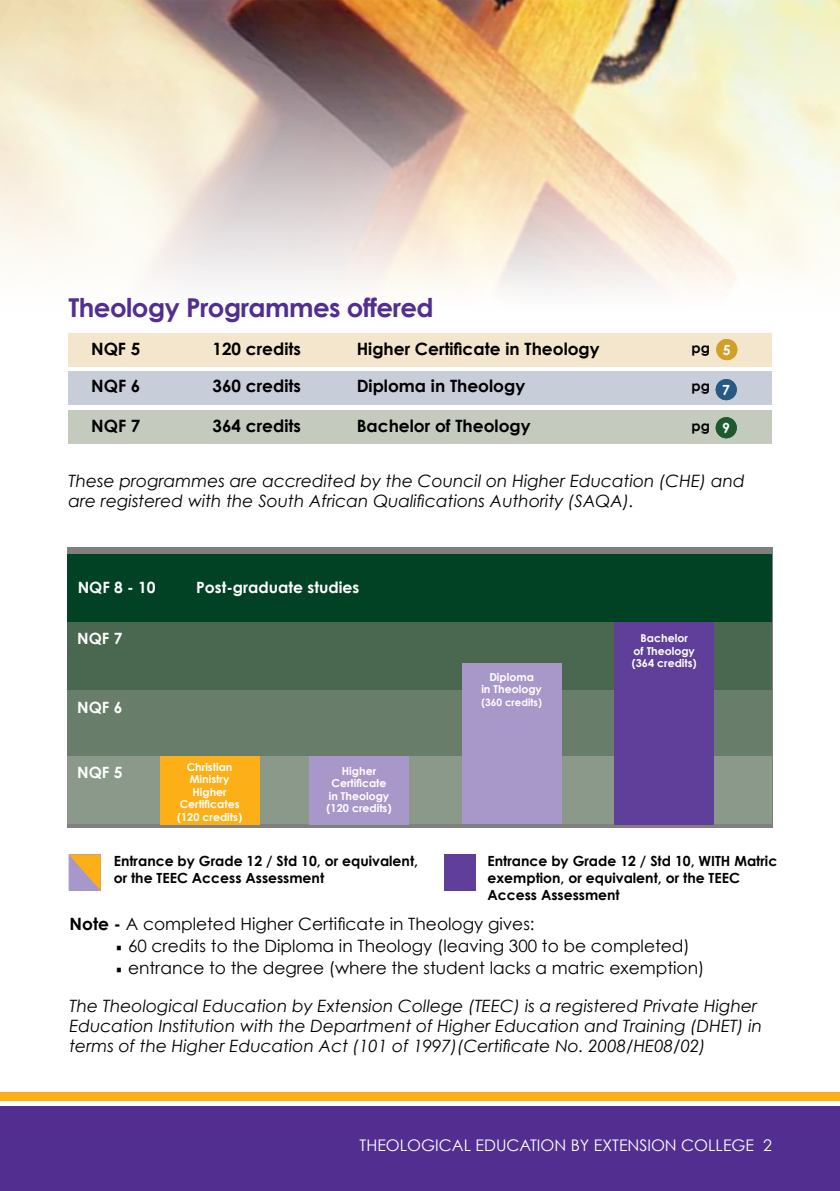
<style>
.page{position:relative;width:840px;height:1191px;background:#fff}
.page>*{position:absolute;margin:0;border:0;box-sizing:border-box;transform-origin:0 0}
.t1{font:700 26px "Century Gothic";letter-spacing:-.02em;color:#522e91}
.t2{font:italic 17px/20.4px "Century Gothic";color:#000}
.t3{font:17px "Century Gothic";color:#000}
.t4{font:700 17px "Century Gothic";color:#000}
.t5{font:16px "Century Gothic";color:#fff}
.t6{font:700 15.6px "Century Gothic";color:#fff}
.t7{font:700 14px/16.8px "Century Gothic";color:#000}
.t8{font:700 14px "Century Gothic";color:#fff}
.t9{font:700 11px/12.4px "Century Gothic";color:#fff;text-align:center}
.t10{font:700 10.2px "Century Gothic";color:#fff}
.s1{font-weight:700}
.s2{font-family:"Panefresco 400 wt";font-size:16px}
.s3{font-family:"Panefresco 400 wt";font-style:normal;font-size:16px}
.s4{font-style:normal}
</style>
<div class="page">
<div style="left:68px;top:371px;width:703px;height:34px;background:#c8cdda"></div>
<div style="left:68px;top:410px;width:703px;height:33px;background:#c4cbbe"></div>
<div style="left:68px;top:333px;width:703px;height:34px;background:#f3e6cc"></div>
<img style="left:0;top:0;width:839px;height:11px">
<img style="left:0;top:11px;width:839px;height:279px">
<div style="left:68px;top:547px;width:704px;height:281px;background:#808080"></div>
<div style="left:0;top:1091px;width:839px;height:9px;background:#fcaf17"></div>
<div style="left:0;top:1106px;width:839px;height:85px;background:#522e91"></div>
<div style="left:68px;top:756px;width:703px;height:68px;background:#8a9989"></div>
<div style="left:68px;top:688px;width:703px;height:68px;background:#687e6a"></div>
<div style="left:68px;top:621px;width:703px;height:68px;background:#4a6750"></div>
<div style="left:68px;top:554px;width:703px;height:67px;background:#014225"></div>
<svg style="left:69px;top:854px;width:31px;height:37px"></svg>
<div style="left:444px;top:854px;width:32px;height:37px;background:#5f3f99"></div>
<div style="left:614px;top:621px;width:99px;height:203px;background:#5f3f99"></div>
<div style="left:309px;top:756px;width:99px;height:68px;background:#a898c9"></div>
<div style="left:160px;top:756px;width:99px;height:68px;background:#fcaf17"></div>
<div style="left:461px;top:663px;width:100px;height:161px;background:#a898c9"></div>
<div style="left:715px;top:339px;width:22px;height:21px;background:#d29f2a;border-radius:50%"></div>
<div style="left:715px;top:379px;width:21px;height:21px;background:#265a83;border-radius:50%"></div>
<div style="left:715px;top:417px;width:21px;height:21px;background:#1d5a2d;border-radius:50%"></div>
<h1 class="t1" style="left:68px;top:291px;width:367px">Theology Programmes offered</h1>
<p class="t4" style="left:91px;top:338px;width:51px">NQF 5</p>
<p class="t4" style="left:212px;top:338px;width:90px">120 credits</p>
<p class="t4" style="left:356px;top:338px;width:244px">Higher Certificate in Theology</p>
<p class="t4" style="left:91px;top:375px;width:51px">NQF 6</p>
<p class="t4" style="left:212px;top:375px;width:90px">360 credits</p>
<p class="t4" style="left:356px;top:375px;width:170px">Diploma in Theology</p>
<p class="t4" style="left:91px;top:415px;width:51px">NQF 7</p>
<p class="t4" style="left:212px;top:415px;width:90px">364 credits</p>
<p class="t4" style="left:356px;top:415px;width:175px">Bachelor of Theology</p>
<p class="t2" style="left:68px;top:470px;width:677px">These programmes are accredited by the Council on Higher Education (CHE) and are registered with the South African Qualifications Authority (SAQA).</p>
<p class="t8" style="left:722px;top:341px;width:9px">5</p>
<p class="t8" style="left:722px;top:381px;width:9px">7</p>
<p class="t8" style="left:722px;top:419px;width:9px">9</p>
<p class="t7" style="left:691px;top:339px;width:20px">pg</p>
<p class="t7" style="left:691px;top:377px;width:20px">pg</p>
<p class="t7" style="left:691px;top:417px;width:20px">pg</p>
<p class="t6" style="left:78px;top:577px;width:79px">NQF 8 - 10</p>
<p class="t6" style="left:196px;top:577px;width:165px">Post-graduate studies</p>
<p class="t6" style="left:77px;top:629px;width:47px">NQF 7</p>
<p class="t9" style="left:631px;top:632px;width:67px">Bachelor<br>of Theology (364 credits)</p>
<p class="t6" style="left:77px;top:697px;width:47px">NQF 6</p>
<p class="t9" style="left:481px;top:670px;width:62px">Diploma<br>in Theology</p>
<p class="t10" style="left:481px;top:695px;width:62px">(360 credits)</p>
<p class="t6" style="left:77px;top:763px;width:47px">NQF 5</p>
<p class="t9" style="left:177px;top:760px;width:67px">Christian<br>Ministry<br>Higher<br>Certificates (120 credits)</p>
<p class="t9" style="left:326px;top:764px;width:67px">Higher<br>Certificate in Theology (120 credits)</p>
<p class="t7" style="left:114px;top:852px;width:306px">Entrance by Grade 12 / Std 10, or equivalent, or the TEEC Access Assessment</p>
<p class="t7" style="left:487px;top:852px;width:291px">Entrance by Grade 12 / Std 10, WITH Matric exemption, or equivalent, or the TEEC<br>Access Assessment</p>
<p class="t3" style="left:70px;top:913px;width:466px"><span class="s1">Note -</span> A completed Higher Certificate in Theology gives:</p>
<p class="t3" style="left:115px;top:935px;width:576px"><span class="s2">•</span> 60 credits to the Diploma in Theology (leaving 300 to be completed)</p>
<p class="t2" style="left:69px;top:949px;width:689px;line-height:37.4px;text-align:center"><span class="s3">•</span> <span class="s4">entrance to the degree (where the student lacks a matric exemption)<br></span>The Theological Education by Extension College (TEEC) is a registered Private Higher</p>
<p class="t2" style="left:69px;top:1015px;width:694px">Education Institution with the Department of Higher Education and Training (DHET) in terms of the Higher Education Act (101 of 1997)(Certificate No. 2008/HE08/02)</p>
<p class="t5" style="left:359px;top:1135px;width:413px">THEOLOGICAL EDUCATION BY EXTENSION COLLEGE 2</p>
</div>
